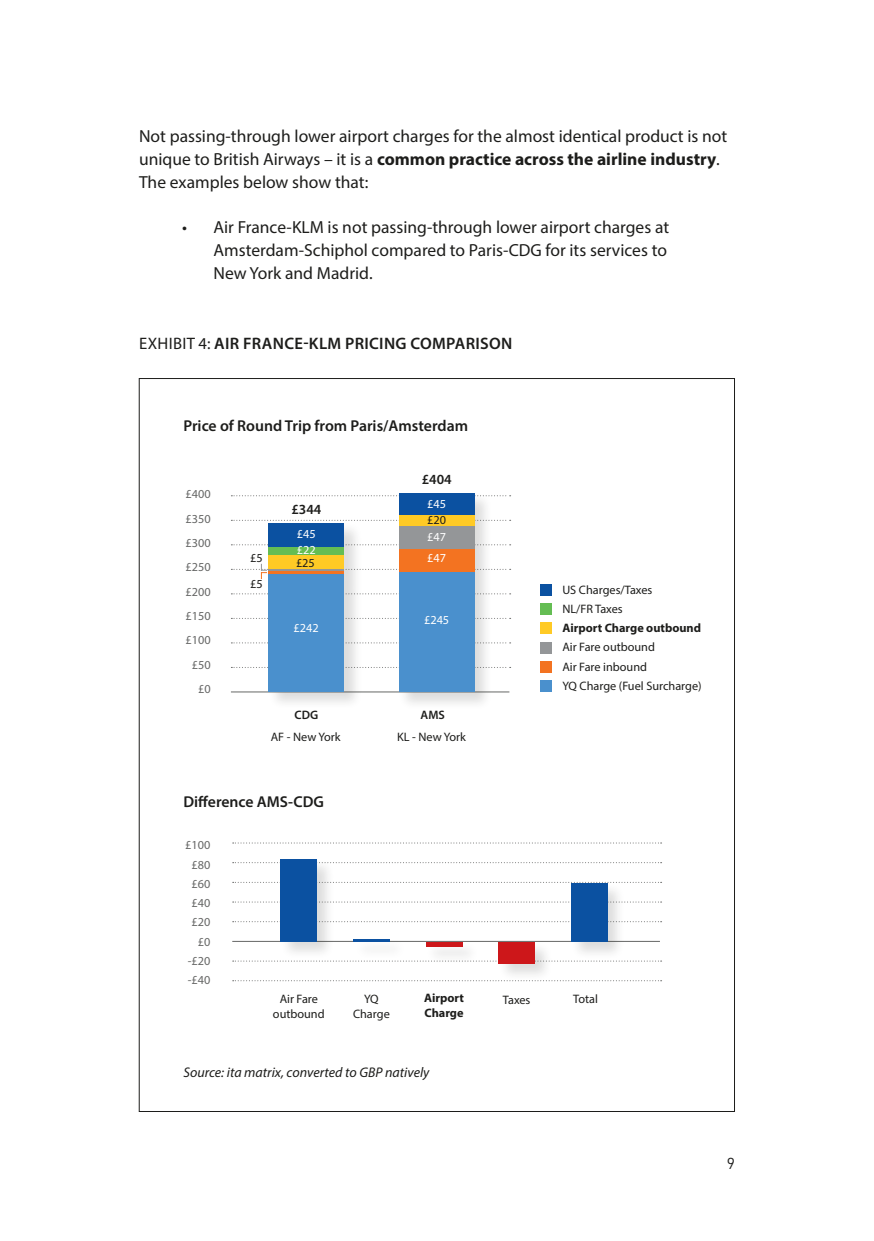
<style>
.page{position:relative;width:874px;height:1241px;background:#fff}
.page>*{position:absolute;margin:0;border:0;box-sizing:border-box;transform-origin:0 0}
.t1{font:17.5px/22.8px "Myriad Pro";color:#1d1d1b}
.t2{font:600 16.62px "Myriad Pro";letter-spacing:.02em;color:#1d1d1b}
.t3{font:600 15.75px "Myriad Pro";color:#1d1d1b}
.t4{font:15.75px "DINOT";color:#1d1d1b}
.t5{font:italic 14px "Myriad Pro";color:#1d1d1b}
.t6{font:600 14px "Myriad Pro";color:#1d1d1b}
.t7{font:12.25px/19.2px "Myriad Pro";color:#1d1d1b;text-align:center}
.t8{font:12.25px/24.3px "Myriad Pro";color:#666766;text-align:right}
.t9{font:700 12.25px/14.7px "Myriad Pro";color:#1d1d1b}
.t10{font:12.25px/21px "Myriad Pro";color:#fff}
.t11{font:600 12.25px "Myriad Pro";color:#1d1d1b}
.s1{font-weight:700}
.s2{font-weight:400}
</style>
<div class="page">
<svg style="left:232px;top:842px;width:429px;height:1px"></svg>
<svg style="left:232px;top:862px;width:429px;height:1px"></svg>
<svg style="left:232px;top:901px;width:429px;height:1px"></svg>
<svg style="left:232px;top:921px;width:429px;height:1px"></svg>
<svg style="left:232px;top:960px;width:429px;height:1px"></svg>
<svg style="left:232px;top:980px;width:429px;height:1px"></svg>
<hr style="left:232px;top:940px;width:427px;height:1px;background:#666766">
<svg style="left:231px;top:495px;width:279px;height:1px"></svg>
<svg style="left:231px;top:544px;width:279px;height:1px"></svg>
<svg style="left:231px;top:593px;width:279px;height:1px"></svg>
<svg style="left:231px;top:642px;width:279px;height:1px"></svg>
<hr style="left:231px;top:691px;width:278px;height:1px;background:#666766">
<svg style="left:231px;top:520px;width:279px;height:1px"></svg>
<svg style="left:231px;top:618px;width:279px;height:1px"></svg>
<svg style="left:231px;top:667px;width:279px;height:1px"></svg>
<div style="left:268px;top:522px;width:95px;height:187px;background:#1d1d1b;opacity:.15"></div>
<div style="left:268px;top:544px;width:76px;height:13px;background:#64bd53"></div>
<div style="left:268px;top:572px;width:76px;height:119px;background:#4a90cd"></div>
<div style="left:268px;top:523px;width:76px;height:23px;background:#0b51a1"></div>
<div style="left:268px;top:555px;width:76px;height:14px;background:#ffca25"></div>
<div style="left:397px;top:492px;width:95px;height:218px;background:#1d1d1b;opacity:.15"></div>
<div style="left:398px;top:572px;width:76px;height:119px;background:#4a90cd"></div>
<div style="left:398px;top:548px;width:76px;height:24px;background:#f37321"></div>
<div style="left:398px;top:524px;width:76px;height:25px;background:#949698"></div>
<div style="left:398px;top:493px;width:76px;height:23px;background:#0b51a1"></div>
<div style="left:398px;top:515px;width:76px;height:11px;background:#ffca25"></div>
<div style="left:425px;top:941px;width:54px;height:23px;background:#1d1d1b;opacity:.15"></div>
<div style="left:426px;top:941px;width:36px;height:5px;background:#cd171a"></div>
<div style="left:497px;top:941px;width:55px;height:40px;background:#1d1d1b;opacity:.15"></div>
<div style="left:498px;top:941px;width:36px;height:22px;background:#cd171a"></div>
<div style="left:279px;top:858px;width:56px;height:101px;background:#1d1d1b;opacity:.15"></div>
<div style="left:280px;top:859px;width:37px;height:82px;background:#0b51a1"></div>
<div style="left:570px;top:882px;width:55px;height:77px;background:#1d1d1b;opacity:.15"></div>
<div style="left:571px;top:882px;width:36px;height:59px;background:#0b51a1"></div>
<div style="left:353px;top:937px;width:54px;height:22px;background:#fbfbfb"></div>
<hr style="left:353px;top:938px;width:36px;height:3px;background:#0b51a1">
<div style="left:540px;top:622px;width:11px;height:11px;background:#ffca25"></div>
<div style="left:540px;top:642px;width:11px;height:11px;background:#949698"></div>
<div style="left:540px;top:584px;width:11px;height:11px;background:#0b51a1"></div>
<div style="left:540px;top:603px;width:11px;height:11px;background:#64bd53"></div>
<div style="left:540px;top:661px;width:11px;height:11px;background:#f37321"></div>
<div style="left:540px;top:680px;width:11px;height:11px;background:#4a90cd"></div>
<svg style="left:231px;top:563px;width:279px;height:16px"></svg>
<p class="t1" style="left:139px;top:125px;width:589px">Not passing-through lower airport charges for the almost identical product is not unique to British Airways – it is a <span class="s1">common practice across the airline industry</span>.<br>The examples below show that:</p>
<p class="t1" style="left:213px;top:216px;width:457px;text-indent:-32px">• Air France-KLM is not passing-through lower airport charges at<br>Amsterdam-Schiphol compared to Paris-CDG for its services to<br>New York and Madrid.</p>
<p class="t2" style="left:139px;top:333px;width:374px"><span class="s2">EXHIBIT 4:</span> AIR FRANCE-KLM PRICING COMPARISON</p>
<p class="t3" style="left:183px;top:416px;width:286px">Price of Round Trip from Paris/Amsterdam</p>
<p class="t8" style="left:185px;top:481px;width:27px">£400 £350 £300 £250 £200 £150 £100 £50 £0</p>
<p class="t7" style="left:250px;top:548px;width:14px">£5</p>
<p class="t7" style="left:250px;top:574px;width:14px">£5</p>
<p class="t6" style="left:291px;top:500px;width:32px">£344</p>
<p class="t10" style="left:296px;top:523px;width:20px">£45</p>
<p class="t10" style="left:296px;top:539px;width:20px">£22</p>
<p class="t7" style="left:296px;top:552px;width:20px">£25</p>
<p class="t10" style="left:293px;top:617px;width:27px">£242</p>
<p class="t11" style="left:294px;top:707px;width:25px">CDG</p>
<p class="t7" style="left:270px;top:726px;width:71px">AF - New York</p>
<p class="t3" style="left:183px;top:791px;width:142px">Difference AMS-CDG</p>
<p class="t8" style="left:185px;top:835px;width:27px;line-height:19.2px">£100 £80 £60 £40 £20 £0 -£20 -£40</p>
<p class="t6" style="left:421px;top:470px;width:32px">£404</p>
<p class="t10" style="left:427px;top:492px;width:20px">£45</p>
<p class="t7" style="left:427px;top:510px;width:20px">£20</p>
<p class="t10" style="left:427px;top:526px;width:20px">£47 £47</p>
<p class="t10" style="left:424px;top:609px;width:27px">£245</p>
<p class="t11" style="left:420px;top:707px;width:26px">AMS</p>
<p class="t7" style="left:397px;top:726px;width:70px">KL - New York</p>
<p class="t7" style="left:562px;top:579px;width:91px;text-align:left">US Charges/Taxes<br>NL/FR Taxes</p>
<p class="t9" style="left:562px;top:620px;width:140px">Airport Charge outbound</p>
<p class="t7" style="left:562px;top:637px;width:141px;text-align:left">Air Fare outbound<br>Air Fare inbound<br>YQ Charge (Fuel Surcharge)</p>
<p class="t7" style="left:273px;top:991px;width:53px;line-height:14.7px">Air Fare outbound</p>
<p class="t7" style="left:353px;top:991px;width:38px;line-height:14.7px">YQ<br>Charge</p>
<p class="t9" style="left:424px;top:990px;width:41px">Airport<br>Charge</p>
<p class="t7" style="left:502px;top:990px;width:29px">Taxes</p>
<p class="t7" style="left:573px;top:989px;width:26px">Total</p>
<p class="t5" style="left:183px;top:1063px;width:247px">Source: ita matrix, converted to GBP natively</p>
<p class="t4" style="left:726px;top:1152px;width:10px">9</p>
</div>
